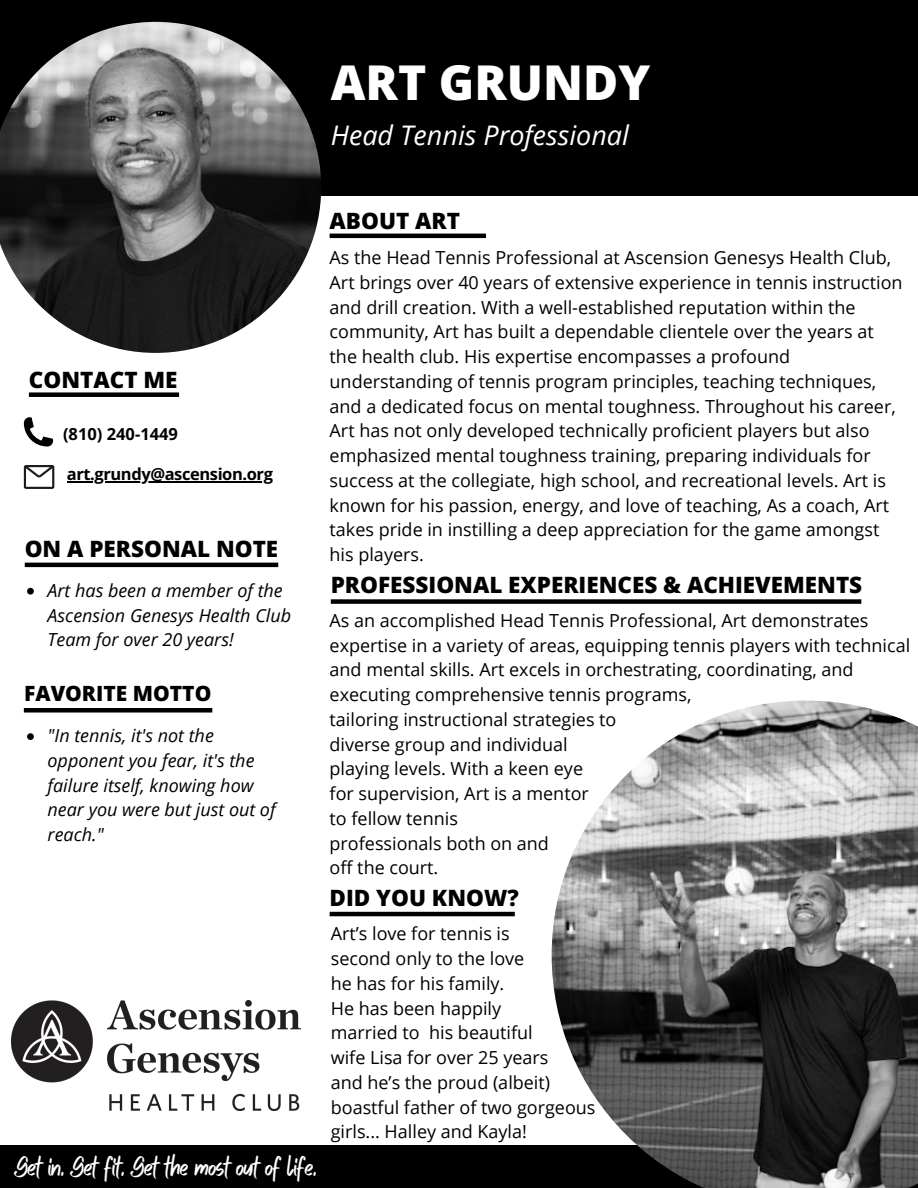
<style>
.page{position:relative;width:918px;height:1188px;background:#fff}
.page>*{position:absolute;margin:0;border:0;box-sizing:border-box;transform-origin:0 0}
.t1{font:800 48px "Open Sans";color:#fff}
.t2{font:27px "Vintage Moon";letter-spacing:-.025em;color:#fff}
.t3{font:italic 27px "Open Sans";color:#fff}
.t4{font:800 22.5px "Open Sans";color:#000}
.t5{font:800 21px "Open Sans";color:#000}
.t6{font:18px/24.8px "Open Sans";color:#000}
.t7{font:italic 18px/24.8px "Open Sans";color:#000}
.t8{font:700 16.5px "Open Sans";letter-spacing:-.025em;color:#000}
.t9{font:700 16.5px "Open Sans";color:#000}
</style>
<div class="page">
<div style="left:0;top:0;width:918px;height:196px;background:#000"></div>
<img style="left:0;top:22px;width:321px;height:331px">
<div style="left:0;top:1146px;width:918px;height:42px;background:#000"></div>
<svg style="left:24px;top:465px;width:30px;height:24px"></svg>
<img style="left:552px;top:701px;width:366px;height:487px">
<svg style="left:24px;top:417px;width:29px;height:30px"></svg>
<div style="left:29px;top:392px;width:150px;height:5px;background:#000"></div>
<div style="left:331px;top:599px;width:530px;height:5px;background:#000"></div>
<img style="left:11px;top:1000px;width:289px;height:110px">
<hr style="left:330px;top:234px;width:156px;height:4px;background:#000">
<svg style="left:27px;top:733px;width:7px;height:7px"></svg>
<hr style="left:67px;top:481px;width:206px;height:1px;background:#000">
<svg style="left:27px;top:588px;width:7px;height:7px"></svg>
<hr style="left:25px;top:563px;width:253px;height:4px;background:#000">
<div style="left:24px;top:708px;width:188px;height:5px;background:#000"></div>
<hr style="left:330px;top:912px;width:185px;height:4px;background:#000">
<p class="t1" style="left:331px;top:49px;width:321px">ART GRUNDY</p>
<h4 class="t3" style="left:331px;top:116px;width:300px">Head Tennis Professional</h4>
<h1 class="t4" style="left:29px;top:364px;width:150px">CONTACT ME</h1>
<h3 class="t9" style="left:63px;top:422px;width:117px">(810) 240-1449</h3>
<p class="t8" style="left:67px;top:463px;width:208px">art.grundy@ascension.org</p>
<h3 class="t4" style="left:25px;top:533px;width:255px">ON A PERSONAL NOTE</h3>
<p class="t7" style="left:48px;top:577px;width:245px">Art has been a member of the<br>Ascension Genesys Health Club<br>Team for over 20 years!</p>
<p class="t5" style="left:24px;top:678px;width:189px">FAVORITE MOTTO</p>
<h3 class="t7" style="left:48px;top:723px;width:230px">"In tennis, it's not the opponent you fear, it's the failure itself, knowing how near you were but just out of reach."</h3>
<p class="t2" style="left:14px;top:1151px;width:304px">Get in. Get fit. Get the most out of life.</p>
<h3 class="t4" style="left:330px;top:205px;width:132px">ABOUT ART</h3>
<h4 class="t6" style="left:330px;top:245px;width:574px">As the Head Tennis Professional at Ascension Genesys Health Club, Art brings over 40 years of extensive experience in tennis instruction and drill creation. With a well-established reputation within the community, Art has built a dependable clientele over the years at the health club. His expertise encompasses a profound understanding of tennis program principles, teaching techniques, and a dedicated focus on mental toughness. Throughout his career, Art has not only developed technically proficient players but also emphasized mental toughness training, preparing individuals for success at the collegiate, high school, and recreational levels. Art is known for his passion, energy, and love of teaching, As a coach, Art takes pride in instilling a deep appreciation for the game amongst his players.</h4>
<h3 class="t4" style="left:331px;top:569px;width:533px">PROFESSIONAL EXPERIENCES &amp; ACHIEVEMENTS</h3>
<p class="t6" style="left:330px;top:607px;width:582px">As an accomplished Head Tennis Professional, Art demonstrates expertise in a variety of areas, equipping tennis players with technical and mental skills. Art excels in orchestrating, coordinating, and executing comprehensive tennis programs,</p>
<p class="t6" style="left:330px;top:706px;width:288px">tailoring instructional strategies to</p>
<p class="t6" style="left:330px;top:731px;width:240px">diverse group and individual</p>
<p class="t6" style="left:330px;top:756px;width:255px">playing levels. With a keen eye</p>
<p class="t6" style="left:330px;top:781px;width:261px">for supervision, Art is a mentor</p>
<p class="t6" style="left:330px;top:805px;width:130px">to fellow tennis</p>
<p class="t6" style="left:330px;top:830px;width:221px">professionals both on and</p>
<p class="t6" style="left:330px;top:855px;width:110px">off the court.</p>
<p class="t4" style="left:330px;top:882px;width:191px">DID YOU KNOW?</p>
<p class="t6" style="left:331px;top:921px;width:180px">Art’s love for tennis is</p>
<p class="t6" style="left:331px;top:946px;width:195px">second only to the love</p>
<p class="t6" style="left:331px;top:971px;width:175px">he has for his family.</p>
<p class="t6" style="left:331px;top:995px;width:172px">He has been happily</p>
<p class="t6" style="left:331px;top:1020px;width:203px">married to his beautiful</p>
<p class="t6" style="left:331px;top:1045px;width:219px">wife Lisa for over 25 years</p>
<p class="t6" style="left:331px;top:1070px;width:221px">and he’s the proud (albeit)</p>
<p class="t6" style="left:331px;top:1094px;width:266px">boastful father of two gorgeous girls... Halley and Kayla!</p>
</div>
